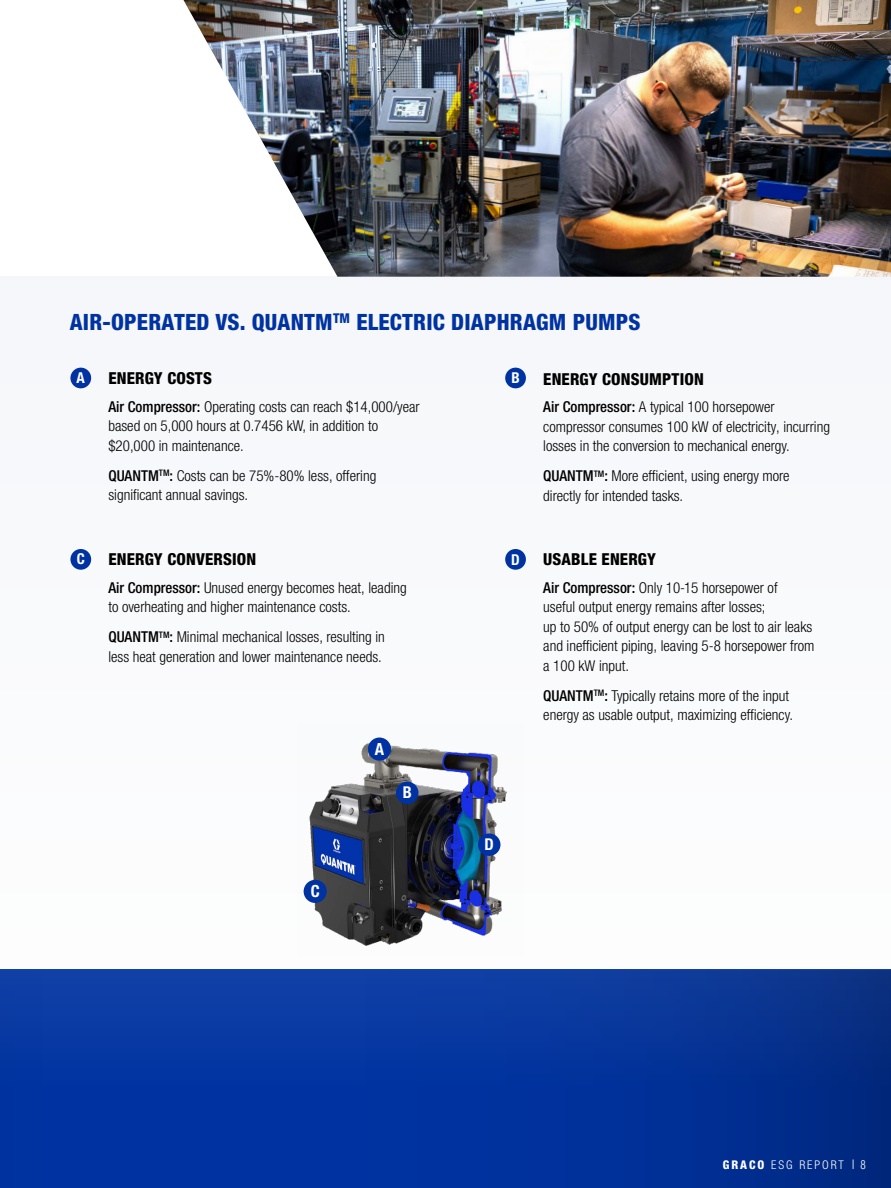
<style>
.page{position:relative;width:891px;height:1188px;background:#fff}
.page>*{position:absolute;margin:0;border:0;box-sizing:border-box;transform-origin:0 0}
.t1{font:800 condensed 22.5px "Helvetica Neue LTW1 G";letter-spacing:.01em;color:#0033a1}
.t2{font:700 condensed 16.8px "Helvetica Neue LTW1 G";color:#fff}
.t3{font:800 condensed 16.5px "Helvetica Neue LTW1 G";letter-spacing:.01em;color:#000}
.t4{font:700 condensed 16.35px "Helvetica Neue LTW1 G";color:#fff}
.t5{font:700 condensed 16.2px "Helvetica Neue LTW1 G";color:#fff}
.t6{font:300 condensed 15px/19.5px "Helvetica Neue LTW1 G";color:#000}
.t7{font:700 condensed 15px "Helvetica Neue LTW1 G";color:#fff}
.t8{font:300 condensed 12px "Helvetica Neue LTW1 G";letter-spacing:.16em;color:#fff}
.s1{font-weight:500}
.s2{font-weight:800}
.s3{font-size:13.35px}
.s4{font-family:"Helvetica LT Std"}
</style>
<div class="page">
<div style="left:0;top:276px;width:891px;height:816px;background:#f9fafb"></div>
<svg style="left:0;top:969px;width:891px;height:219px;background:#04349b"></svg>
<img style="left:183px;top:0;width:708px;height:277px">
<img style="left:303px;top:737px;width:204px;height:209px">
<div style="left:70px;top:368px;width:21px;height:20px;background:#0033a1;border-radius:50%"></div>
<div style="left:505px;top:368px;width:21px;height:20px;background:#0033a1;border-radius:50%"></div>
<div style="left:396px;top:782px;width:22px;height:22px;background:#0033a1;border-radius:50%"></div>
<div style="left:70px;top:549px;width:21px;height:21px;background:#0033a1;border-radius:50%"></div>
<div style="left:304px;top:880px;width:23px;height:23px;background:#0033a1;border-radius:50%"></div>
<div style="left:505px;top:549px;width:21px;height:21px;background:#0033a1;border-radius:50%"></div>
<div style="left:368px;top:738px;width:23px;height:23px;background:#0033a1;border-radius:50%"></div>
<div style="left:478px;top:833px;width:22px;height:23px;background:#0033a1;border-radius:50%"></div>
<h3 class="t1" style="left:70px;top:308px;width:572px">AIR-OPERATED VS. QUANTM<sup>TM</sup> ELECTRIC DIAPHRAGM PUMPS</h3>
<h4 class="t7" style="left:77px;top:369px;width:10px">A</h4>
<h4 class="t7" style="left:511px;top:369px;width:10px">B</h4>
<h4 class="t3" style="left:108px;top:368px;width:105px">ENERGY COSTS</h4>
<p class="t6" style="left:108px;top:397px;width:313px"><span class="s1">Air Compressor:</span> Operating costs can reach $14,000/year based on 5,000 hours at 0.7456 kW, in addition to $20,000 in maintenance.</p>
<p class="t6" style="left:108px;top:466px;width:269px"><span class="s1">QUANTM</span><sup>TM</sup><span class="s1">:</span> Costs can be 75%-80% less, offering significant annual savings.</p>
<h4 class="t7" style="left:77px;top:550px;width:10px">C</h4>
<h4 class="t3" style="left:108px;top:549px;width:149px">ENERGY CONVERSION</h4>
<p class="t6" style="left:108px;top:578px;width:300px"><span class="s1">Air Compressor:</span> Unused energy becomes heat, leading to overheating and higher maintenance costs.</p>
<p class="t6" style="left:108px;top:627px;width:278px"><span class="s1">QUANTM</span><sup>TM</sup><span class="s1">:</span> Minimal mechanical losses, resulting in less heat generation and lower maintenance needs.</p>
<p class="t2" style="left:375px;top:739px;width:11px">A</p>
<p class="t4" style="left:403px;top:783px;width:11px">B</p>
<p class="t2" style="left:311px;top:881px;width:10px">C</p>
<h4 class="t7" style="left:511px;top:550px;width:10px">D</h4>
<p class="t5" style="left:485px;top:835px;width:11px">D</p>
<h4 class="t3" style="left:543px;top:369px;width:162px">ENERGY CONSUMPTION</h4>
<p class="t6" style="left:543px;top:397px;width:288px"><span class="s1">Air Compressor:</span> A typical 100 horsepower compressor consumes 100 kW of electricity, incurring losses in the conversion to mechanical energy.</p>
<p class="t6" style="left:543px;top:466px;width:248px"><span class="s1">QUANTM</span><sup>TM</sup><span class="s1">:</span> More efficient, using energy more directly for intended tasks.</p>
<h4 class="t3" style="left:543px;top:549px;width:114px">USABLE ENERGY</h4>
<p class="t6" style="left:543px;top:578px;width:273px"><span class="s1">Air Compressor:</span> Only 10-15 horsepower of<br>useful output energy remains after losses;<br>up to 50% of output energy can be lost to air leaks and inefficient piping, leaving 5-8 horsepower from a 100 kW input.</p>
<p class="t6" style="left:543px;top:686px;width:251px"><span class="s1">QUANTM</span><sup>TM</sup><span class="s1">:</span> Typically retains more of the input energy as usable output, maximizing efficiency.</p>
<p class="t8" style="left:723px;top:1157px;width:145px"><span class="s2">GRACO</span> ESG REPORT <span class="s3">I</span> <span class="s4">8</span></p>
</div>
